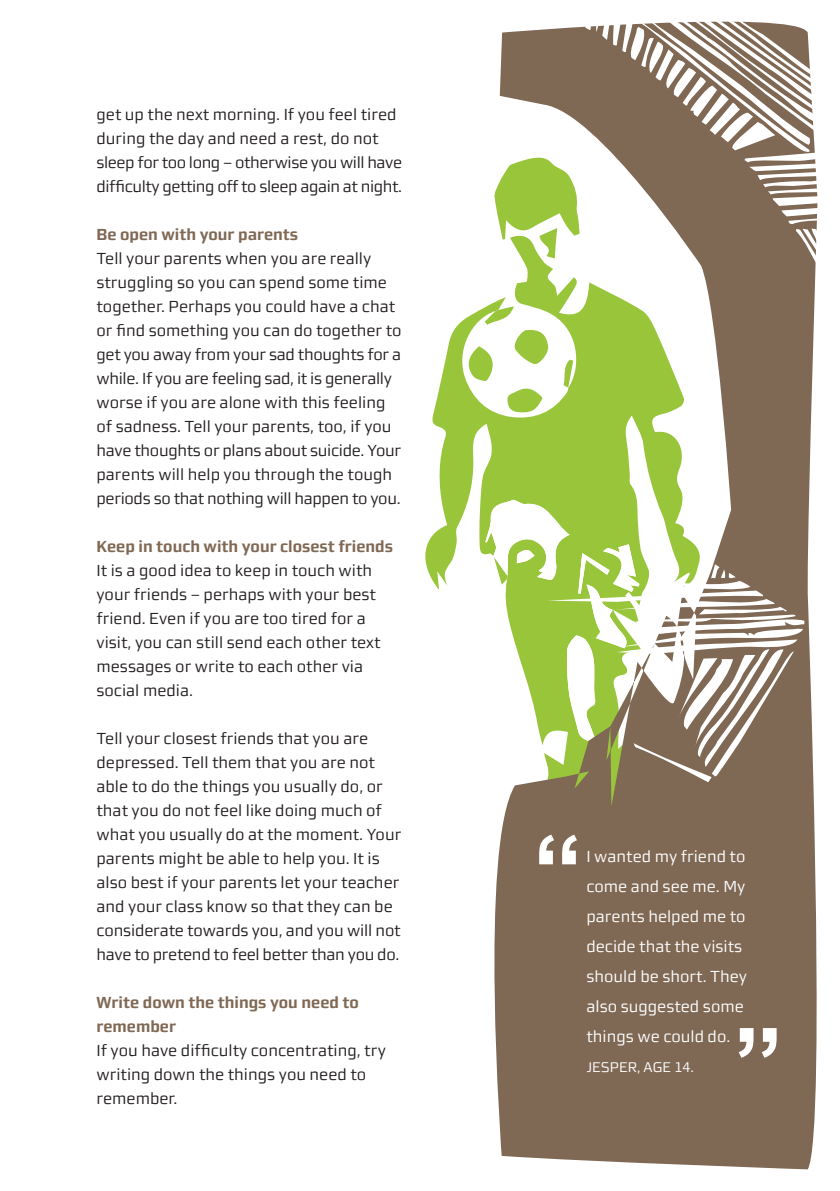
<style>
.page{position:relative;width:840px;height:1191px;background:#fff}
.page>*{position:absolute;margin:0;border:0;box-sizing:border-box;transform-origin:0 0}
.Brød{font:16px/24px "midtsans";color:#231f20}
.Brød-2{font:16px/24px "midtsans";letter-spacing:-.025em;color:#231f20}
.Brød-3{font:16px/30px "midtsans";color:#fff}
.Mellemrubrik{font:700 16px/24px "midtsans";color:#7f6854}
.Brød-4{font:14px "midtsans";color:#fff}
</style>
<div class="page">
<svg style="left:425px;top:319px;width:53px;height:271px"></svg>
<svg style="left:478px;top:413px;width:339px;height:756px;background:#928568"></svg>
<svg style="left:465px;top:21px;width:353px;height:392px"></svg>
<svg style="left:485px;top:499px;width:319px;height:283px"></svg>
<svg style="left:539px;top:834px;width:37px;height:30px"></svg>
<svg style="left:738px;top:1028px;width:38px;height:29px"></svg>
<p class="Brød-2" style="left:96px;top:102px;width:307px">get up the next morning. If you feel tired during the day and need a rest, do not sleep for too long – otherwise you will have difficulty getting off to sleep again at night.</p>
<p class="Mellemrubrik" style="left:96px;top:222px;width:203px">Be open with your parents</p>
<p class="Brød" style="left:96px;top:246px;width:306px">Tell your parents when you are really struggling so you can spend some time together. Perhaps you could have a chat or find something you can do together to get you away from your sad thoughts for a while. If you are feeling sad, it is generally worse if you are alone with this feeling of sadness. Tell your parents, too, if you have thoughts or plans about suicide. Your parents will help you through the tough periods so that nothing will happen to you.</p>
<p class="Mellemrubrik" style="left:96px;top:534px;width:298px">Keep in touch with your closest friends</p>
<p class="Brød" style="left:96px;top:558px;width:285px">It is a good idea to keep in touch with your friends – perhaps with your best friend. Even if you are too tired for a visit, you can still send each other text messages or write to each other via social media.</p>
<p class="Brød" style="left:96px;top:726px;width:306px">Tell your closest friends that you are depressed. Tell them that you are not able to do the things you usually do, or that you do not feel like doing much of what you usually do at the moment. Your parents might be able to help you. It is also best if your parents let your teacher and your class know so that they can be considerate towards you, and you will not have to pretend to feel better than you do.</p>
<p class="Mellemrubrik" style="left:96px;top:990px;width:264px">Write down the things you need to remember</p>
<p class="Brød" style="left:96px;top:1038px;width:291px">If you have difficulty concentrating, try writing down the things you need to remember.</p>
<p class="Brød-3" style="left:586px;top:841px;width:162px">I wanted my friend to come and see me. My parents helped me to decide that the visits should be short. They also suggested some things we could do.</p>
<p class="Brød-4" style="left:586px;top:1059px;width:109px">JESPER, AGE 14.</p>
</div>
